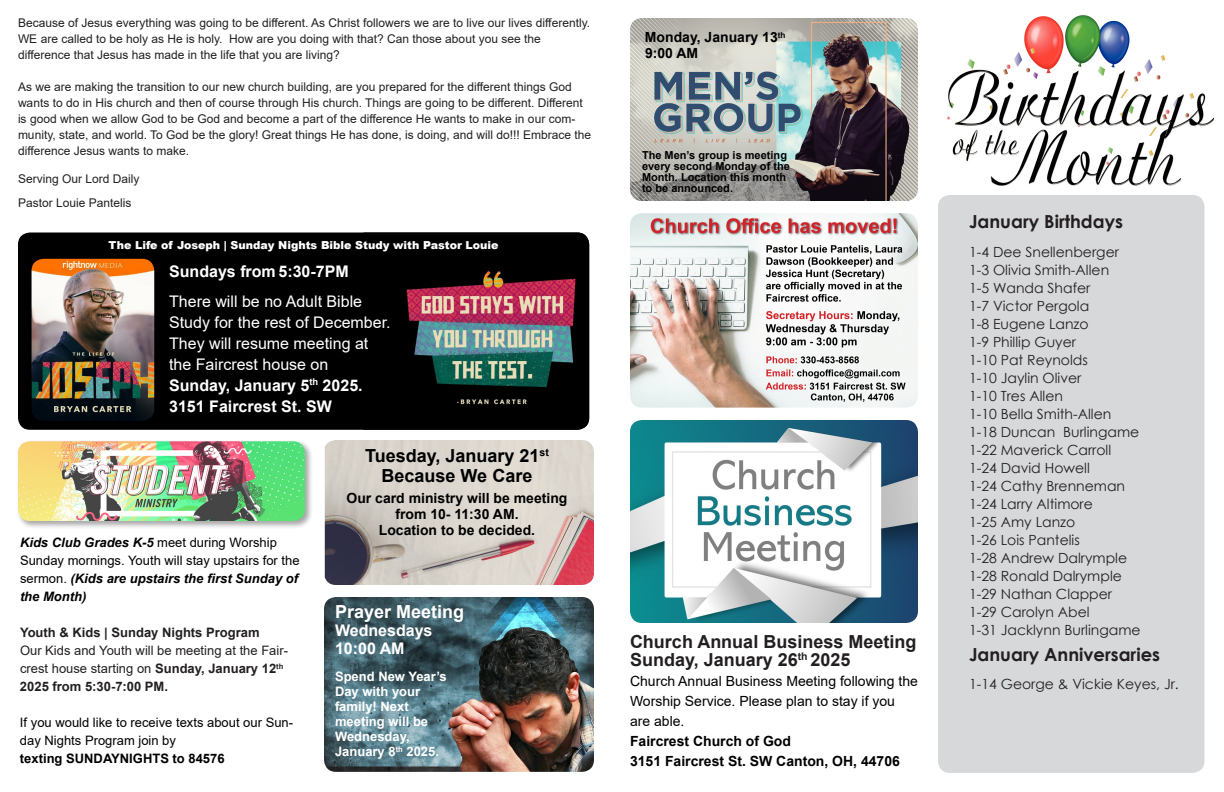
<style>
.page{position:relative;width:1224px;height:792px;background:#fff}
.page>*{position:absolute;margin:0;border:0;box-sizing:border-box;transform-origin:0 0}
.t1{font:700 18px/18px "Arial";color:#231f20}
.t2{font:700 18px "Century Gothic";color:#231f20}
.t3{font:700 18px/20px "Arial";color:#000;text-align:center}
.t4{font:700 18px "Arial";color:#fff}
.t5{font:16px/21px "Arial";color:#fff}
.t6{font:700 16px/18px "Arial";color:#fff}
.t7{font:14px/18px "Century Gothic";color:#231f20}
.t8{font:700 14px/16px "Arial";color:#000}
.t9{font:14px/20px "Arial";color:#000}
.t10{font:13px/18px "Arial";color:#000}
.t11{font:13px/18px "Arial";color:#231f20}
.t12{font:700 13px/15px "Arial";color:#fff}
.t13{font:700 13px "Arial";color:#231f20}
.t14{font:700 13px "Arial";color:#000}
.t15{font:12px/16px "Arial";color:#231f20}
.t16{font:700 11px/11px "Arial";color:#000}
.t17{font:900 11px "Arial";color:#fff}
.s1{font-weight:700}
.s2{font-weight:700;font-style:italic}
</style>
<div class="page">
<div style="left:938px;top:195px;width:266px;height:578px;background:#d7d8da;border-radius:12px"></div>
<img style="left:947px;top:15px;width:266px;height:171px">
<div style="left:16px;top:439px;width:301px;height:94px;background:#231f20;opacity:.4"></div>
<img style="left:18px;top:441px;width:287px;height:80px">
<div style="left:18px;top:233px;width:571px;height:197px;background:#000;border-radius:12px"></div>
<img style="left:363px;top:233px;width:226px;height:197px">
<img style="left:32px;top:259px;width:122px;height:162px">
<img style="left:630px;top:213px;width:288px;height:195px">
<img style="left:325px;top:440px;width:269px;height:145px">
<img style="left:324px;top:597px;width:270px;height:175px">
<img style="left:630px;top:420px;width:288px;height:203px">
<img style="left:630px;top:18px;width:288px;height:183px">
<p class="t15" style="left:18px;top:14px;width:574px">Because of Jesus everything was going to be different. As Christ followers we are to live our lives differently.<br>WE are called to be holy as He is holy. How are you doing with that? Can those about you see the difference that Jesus has made in the life that you are living?</p>
<p class="t15" style="left:18px;top:78px;width:575px">As we are making the transition to our new church building, are you prepared for the different things God wants to do in His church and then of course through His church. Things are going to be different. Different is good when we allow God to be God and become a part of the difference He wants to make in our com&shy;munity, state, and world. To God be the glory! Great things He has done, is doing, and will do!!! Embrace the difference Jesus wants to make.</p>
<p class="t15" style="left:18px;top:166px;width:123px;line-height:24px">Serving Our Lord Daily<br>Pastor Louie Pantelis</p>
<p class="t17" style="left:108px;top:237px;width:392px">The Life of Joseph | Sunday Nights Bible Study with Pastor Louie</p>
<h2 class="t6" style="left:169px;top:262px;width:181px">Sundays from 5:30-7PM</h2>
<h2 class="t5" style="left:169px;top:290px;width:223px">There will be no Adult Bible<br>Study for the rest of December.<br>They will resume meeting at the Faircrest house on<br><span class="s1">Sunday, January 5</span><sup>th</sup> <span class="s1">2025.<br>3151 Faircrest St. SW</span></h2>
<p class="t10" style="left:20px;top:534px;width:281px"><span class="s2">Kids Club Grades K-5</span> meet during Worship Sunday mornings. Youth will stay upstairs for the sermon. <span class="s2">(Kids are upstairs the first Sunday of the Month)</span></p>
<p class="t13" style="left:20px;top:624px;width:241px">Youth &amp; Kids | Sunday Nights Program</p>
<p class="t11" style="left:20px;top:642px;width:270px">Our Kids and Youth will be meeting at the Fair&shy;crest house starting on <span class="s1">Sunday, January 12</span><sup>th<br></sup><span class="s1">2025 from 5:30-7:00 PM.</span></p>
<p class="t10" style="left:20px;top:714px;width:275px">If you would like to receive texts about our Sun&shy;day Nights Program join by</p>
<p class="t14" style="left:20px;top:750px;width:206px">texting SUNDAYNIGHTS to 84576</p>
<h1 class="t3" style="left:365px;top:446px;width:185px">Tuesday, January 21<sup>st<br></sup>Because We Care</h1>
<p class="t8" style="left:347px;top:490px;width:222px;text-align:center">Our card ministry will be meeting from 10- 11:30 AM.<br>Location to be decided.</p>
<h1 class="t4" style="left:335px;top:599px;width:131px">Prayer Meeting</h1>
<h2 class="t6" style="left:335px;top:622px;width:99px">Wednesdays<br>10:00 AM</h2>
<p class="t12" style="left:335px;top:669px;width:113px">Spend New Year’s<br>Day with your family! Next meeting will be<br>Wednesday,<br>January 8<sup>th</sup> 2025.</p>
<p class="t8" style="left:645px;top:29px;width:142px">Monday, January 13<sup>th<br></sup>9:00 AM</p>
<p class="t16" style="left:642px;top:150px;width:149px">The Men’s group is meeting every second Monday of the<br>Month. Location this month to be announced.</p>
<h1 class="t1" style="left:630px;top:633px;width:288px">Church Annual Business Meeting<br>Sunday, January 26<sup>th</sup> 2025</h1>
<p class="t9" style="left:630px;top:671px;width:289px">Church Annual Business Meeting following the<br>Worship Service. Please plan to stay if you are able.</p>
<p class="t8" style="left:630px;top:731px;width:271px;line-height:20px">Faircrest Church of God<br>3151 Faircrest St. SW Canton, OH, 44706</p>
<h1 class="t2" style="left:969px;top:207px;width:156px">January Birthdays</h1>
<p class="t7" style="left:969px;top:242px;width:173px">1-4 Dee Snellenberger<br>1-3 Olivia Smith-Allen<br>1-5 Wanda Shafer<br>1-7 Victor Pergola<br>1-8 Eugene Lanzo<br>1-9 Phillip Guyer<br>1-10 Pat Reynolds<br>1-10 Jaylin Oliver<br>1-10 Tres Allen<br>1-10 Bella Smith-Allen<br>1-18 Duncan Burlingame<br>1-22 Maverick Carroll<br>1-24 David Howell<br>1-24 Cathy Brenneman<br>1-24 Larry Altimore<br>1-25 Amy Lanzo<br>1-26 Lois Pantelis<br>1-28 Andrew Dalrymple<br>1-28 Ronald Dalrymple<br>1-29 Nathan Clapper<br>1-29 Carolyn Abel<br>1-31 Jacklynn Burlingame</p>
<h1 class="t2" style="left:969px;top:640px;width:193px">January Anniversaries</h1>
<p class="t7" style="left:969px;top:674px;width:211px">1-14 George &amp; Vickie Keyes, Jr.</p>
</div>
